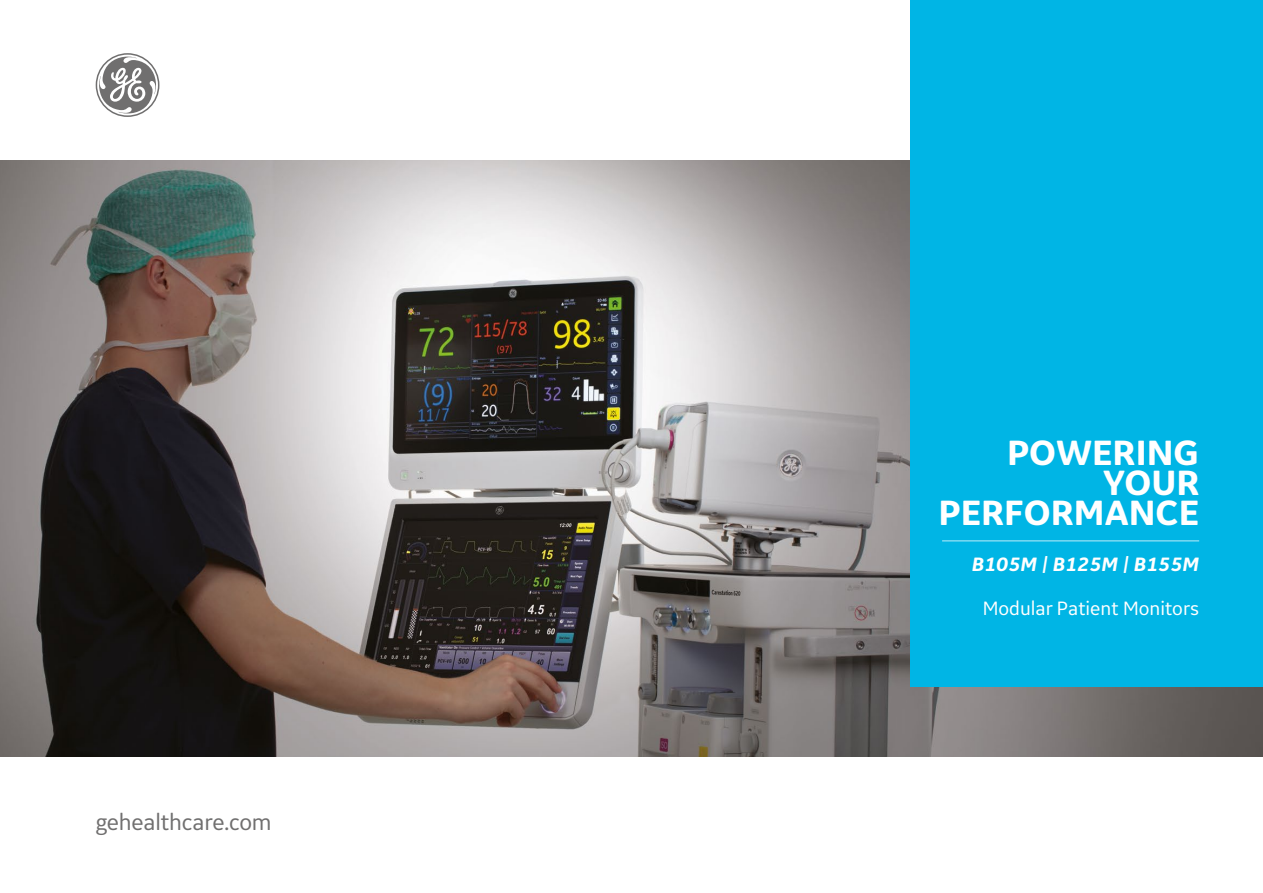
<style>
.page{position:relative;width:1263px;height:893px;background:#fff}
.page>*{position:absolute;margin:0;border:0;box-sizing:border-box;transform-origin:0 0}
.t1{font:700 36.75px/30px "GE Inspira Sans";color:#fff;text-align:right}
.t2{font:24px "GE Inspira Sans";letter-spacing:-.01em;color:#706f6f}
.t3{font:20.25px "GE Inspira Sans";color:#fff}
.t4{font:italic 700 20.25px "GE Inspira Sans";color:#fff}
</style>
<div class="page">
<img style="left:0;top:161px;width:1263px;height:596px">
<div style="left:911px;top:0;width:352px;height:687px;background:#00b5e5"></div>
<svg style="left:96px;top:53px;width:63px;height:64px"></svg>
<hr style="left:942px;top:540px;width:257px;height:2px;background:#fff">
<p class="t2" style="left:96px;top:807px;width:178px">gehealthcare.com</p>
<p class="t1" style="left:938px;top:437px;width:263px">POWERING<br>YOUR<br>PERFORMANCE</p>
<p class="t4" style="left:972px;top:551px;width:229px">B105M | B125M | B155M</p>
<p class="t3" style="left:983px;top:595px;width:218px">Modular Patient Monitors</p>
</div>
